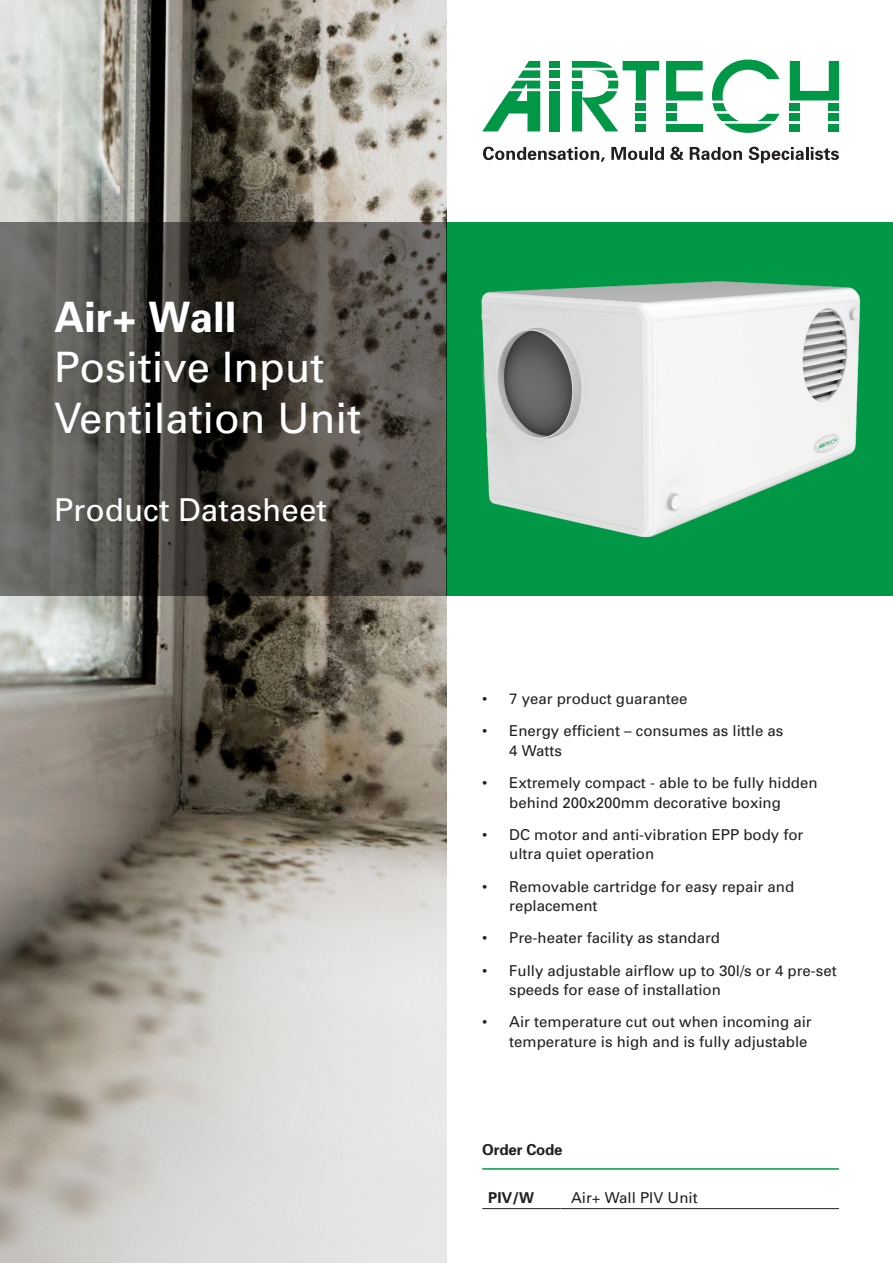
<style>
.page{position:relative;width:893px;height:1263px;background:#fff}
.page>*{position:absolute;margin:0;border:0;box-sizing:border-box;transform-origin:0 0}
.t1{font:42px/50.4px "Univers";color:#fff}
.t2{font:700 42px "Univers";color:#fff}
.t3{font:31.5px "Univers";color:#fff}
.t4{font:15px/19.5px "Univers";color:#231f20}
.t5{font:700 15px "Univers";letter-spacing:-.01em;color:#231f20}
</style>
<div class="page">
<hr style="left:560px;top:1208px;width:279px;height:1px;background:#231f20">
<hr style="left:482px;top:1208px;width:78px;height:1px;background:#231f20">
<img style="left:0;top:0;width:446px;height:1263px">
<svg style="left:0;top:223px;width:446px;height:373px;background:#4a4742"></svg>
<div style="left:446px;top:223px;width:447px;height:373px;background:#009847"></div>
<div style="left:666px;top:114px;width:10px;height:7px;background:#009847"></div>
<svg style="left:666px;top:61px;width:37px;height:40px"></svg>
<div style="left:666px;top:124px;width:37px;height:7px;background:#009847"></div>
<div style="left:666px;top:103px;width:10px;height:8px;background:#009847"></div>
<svg style="left:712px;top:60px;width:67px;height:73px"></svg>
<div style="left:829px;top:124px;width:10px;height:7px;background:#009847"></div>
<svg style="left:790px;top:61px;width:49px;height:40px"></svg>
<div style="left:829px;top:103px;width:10px;height:8px;background:#009847"></div>
<div style="left:790px;top:103px;width:10px;height:8px;background:#009847"></div>
<div style="left:790px;top:124px;width:10px;height:7px;background:#009847"></div>
<div style="left:829px;top:114px;width:10px;height:7px;background:#009847"></div>
<div style="left:790px;top:114px;width:10px;height:7px;background:#009847"></div>
<div style="left:549px;top:81px;width:11px;height:8px;background:#009847"></div>
<div style="left:549px;top:61px;width:11px;height:7px;background:#009847"></div>
<div style="left:549px;top:91px;width:11px;height:40px;background:#009847"></div>
<div style="left:549px;top:70px;width:11px;height:8px;background:#009847"></div>
<svg style="left:482px;top:61px;width:58px;height:70px"></svg>
<svg style="left:572px;top:61px;width:87px;height:70px"></svg>
<svg style="left:483px;top:147px;width:122px;height:15px"></svg>
<svg style="left:611px;top:147px;width:53px;height:13px"></svg>
<svg style="left:670px;top:147px;width:14px;height:13px"></svg>
<svg style="left:690px;top:147px;width:52px;height:13px"></svg>
<svg style="left:749px;top:147px;width:90px;height:16px"></svg>
<img style="left:481px;top:281px;width:380px;height:257px">
<hr style="left:482px;top:1168px;width:357px;height:2px;background:#009847">
<h1 class="t2" style="left:54px;top:290px;width:184px">Air+ Wall</h1>
<h1 class="t1" style="left:54px;top:342px;width:309px">Positive Input<br>Ventilation Unit</h1>
<h2 class="t3" style="left:54px;top:491px;width:275px">Product Datasheet</h2>
<p class="t4" style="left:482px;top:689px;width:207px">• 7 year product guarantee</p>
<p class="t4" style="left:509px;top:721px;width:276px;text-indent:-27px">• Energy efficient – consumes as little as<br>4 Watts</p>
<p class="t4" style="left:509px;top:773px;width:310px;text-indent:-27px">• Extremely compact - able to be fully hidden behind 200x200mm decorative boxing</p>
<p class="t4" style="left:509px;top:825px;width:296px;text-indent:-27px">• DC motor and anti-vibration EPP body for ultra quiet operation</p>
<p class="t4" style="left:509px;top:877px;width:287px;text-indent:-27px">• Removable cartridge for easy repair and replacement</p>
<p class="t4" style="left:482px;top:928px;width:239px">• Pre-heater facility as standard</p>
<p class="t4" style="left:509px;top:961px;width:329px;text-indent:-27px">• Fully adjustable airflow up to 30l/s or 4 pre-set speeds for ease of installation</p>
<p class="t4" style="left:482px;top:1012px;width:331px;text-align:right">• Air temperature cut out when incoming air temperature is high and is fully adjustable</p>
<p class="t5" style="left:482px;top:1140px;width:82px">Order Code</p>
<p class="t5" style="left:488px;top:1188px;width:47px">PIV/W</p>
<p class="t4" style="left:571px;top:1188px;width:128px">Air+ Wall PIV Unit</p>
</div>
